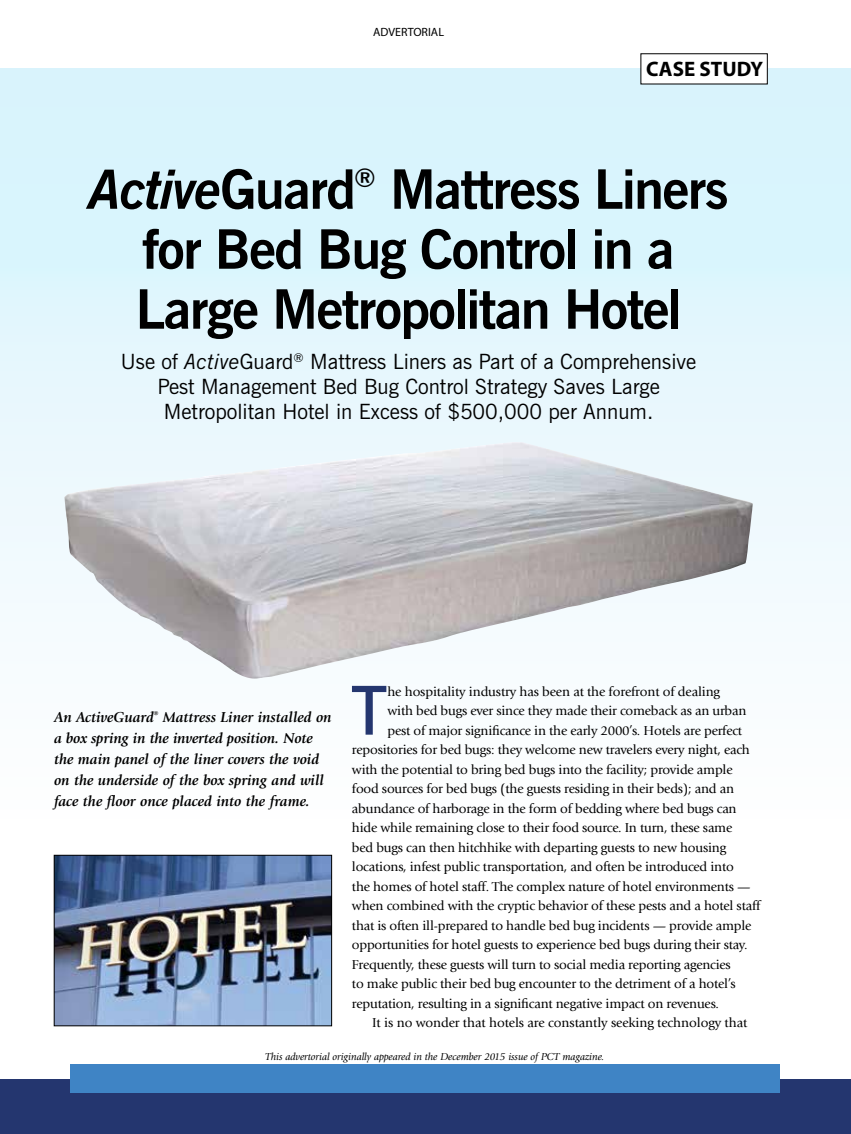
<style>
.page{position:relative;width:851px;height:1134px;background:#fff}
.page>*{position:absolute;margin:0;border:0;box-sizing:border-box;transform-origin:0 0}
.t1{font:600 67.35px "News Gothic BT";color:#24366f}
.t2{font:700 54.15px/60px "News Gothic BT";letter-spacing:-.03em;color:#000;text-align:center}
.t3{font:21px/25.2px "News Gothic BT";color:#000;text-align:center}
.t4{font:700 21px "Myriad";color:#000}
.t5{font:italic 700 15px/21px "Giovanni";color:#000}
.t6{font:13.5px "Giovanni";letter-spacing:-.015em;color:#000}
.t7{font:12px "Myriad";color:#000}
.t8{font:italic 10.5px "Giovanni";letter-spacing:-.005em;color:#000}
.s1{font-style:italic}
</style>
<div class="page">
<div style="left:0;top:69px;width:850px;height:1065px;background:linear-gradient(to bottom,#d7f3fc,#fff)"></div>
<div style="left:641px;top:54px;width:126px;height:30px;background:#fff"></div>
<div style="left:0;top:1079px;width:850px;height:55px;background:#24366f"></div>
<div style="left:71px;top:1065px;width:709px;height:28px;background:#3f84c5"></div>
<img style="left:56px;top:857px;width:274px;height:167px">
<div style="left:54px;top:855px;width:278px;height:171px;border:1px solid #000"></div>
<img style="left:64px;top:442px;width:688px;height:237px">
<p class="t7" style="left:373px;top:26px;width:72px">ADVERTORIAL</p>
<h3 class="t4" style="left:646px;top:58px;width:118px">CASE STUDY</h3>
<h2 class="t2" style="left:89px;top:159px;width:641px"><span class="s1">Active</span>Guard<sup>®</sup> Mattress Liners for Bed Bug Control in a<br>Large Metropolitan Hotel</h2>
<h3 class="t3" style="left:121px;top:348px;width:577px">Use of <span class="s1">Active</span>Guard<sup>®</sup> Mattress Liners as Part of a Comprehensive<br>Pest Management Bed Bug Control Strategy Saves Large<br>Metropolitan Hotel in Excess of $500,000 per Annum.</h3>
<p class="t5" style="left:54px;top:707px;width:279px">An ActiveGuard<sup>®</sup> Mattress Liner installed on a box spring in the inverted position. Note the main panel of the liner covers the void on the underside of the box spring and will face the floor once placed into the frame.</p>
<h1 class="t1" style="left:350px;top:670px;width:39px">T</h1>
<p class="t6" style="left:387px;top:684px;width:334px">he hospitality industry has been at the forefront of dealing</p>
<p class="t6" style="left:387px;top:703px;width:360px">with bed bugs ever since they made their comeback as an urban</p>
<p class="t6" style="left:387px;top:723px;width:356px">pest of major significance in the early 2000’s. Hotels are perfect</p>
<p class="t6" style="left:352px;top:742px;width:399px">repositories for bed bugs: they welcome new travelers every night, each</p>
<p class="t6" style="left:352px;top:762px;width:382px">with the potential to bring bed bugs into the facility; provide ample</p>
<p class="t6" style="left:352px;top:781px;width:383px">food sources for bed bugs (the guests residing in their beds); and an</p>
<p class="t6" style="left:352px;top:801px;width:386px">abundance of harborage in the form of bedding where bed bugs can</p>
<p class="t6" style="left:352px;top:820px;width:382px">hide while remaining close to their food source. In turn, these same</p>
<p class="t6" style="left:352px;top:840px;width:375px">bed bugs can then hitchhike with departing guests to new housing</p>
<p class="t6" style="left:352px;top:859px;width:383px">locations, infest public transportation, and often be introduced into</p>
<p class="t6" style="left:352px;top:879px;width:400px">the homes of hotel staff. The complex nature of hotel environments —</p>
<p class="t6" style="left:352px;top:898px;width:410px">when combined with the cryptic behavior of these pests and a hotel staff</p>
<p class="t6" style="left:352px;top:918px;width:401px">that is often ill-prepared to handle bed bug incidents — provide ample</p>
<p class="t6" style="left:352px;top:937px;width:397px">opportunities for hotel guests to experience bed bugs during their stay.</p>
<p class="t6" style="left:352px;top:957px;width:380px">Frequently, these guests will turn to social media reporting agencies</p>
<p class="t6" style="left:352px;top:976px;width:385px">to make public their bed bug encounter to the detriment of a hotel’s</p>
<p class="t6" style="left:352px;top:996px;width:368px">reputation, resulting in a significant negative impact on revenues.</p>
<p class="t6" style="left:372px;top:1015px;width:376px">It is no wonder that hotels are constantly seeking technology that</p>
<p class="t8" style="left:265px;top:1050px;width:341px">This advertorial originally appeared in the December 2015 issue of PCT magazine.</p>
</div>
